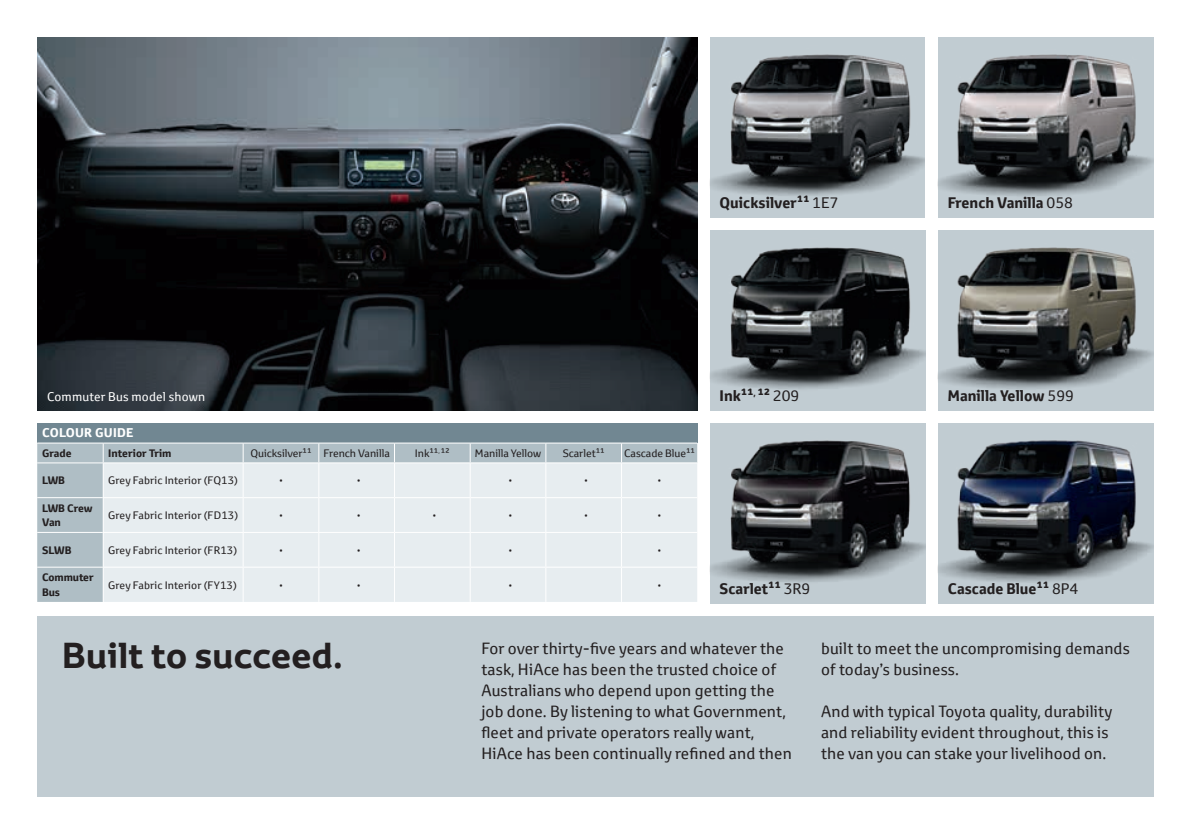
<style>
.page{position:relative;width:1191px;height:834px;background:#fff}
.page>*{position:absolute;margin:0;border:0;box-sizing:border-box;transform-origin:0 0}
.Heading_White{font:700 35px "Toyota Display";color:#231f20}
.Multi-Column_Body_Bl{font:15.75px/21px "Toyota Text";letter-spacing:.01em;color:#231f20}
.t1{font:700 14.88px "Toyota Text";color:#231f20}
.Model_Shown_Notation{font:12.25px "Toyota Text";letter-spacing:.015em;color:#fff}
.Colour_Guide_Heading{font:700 12.25px "Toyota Text";letter-spacing:.015em;color:#fff}
.t2{font:10.5px "Toyota Text";letter-spacing:-.005em;color:#231f20}
.t3{font:700 10.5px/14.7px "Toyota Text";color:#231f20}
.s1{font-weight:400}
</style>
<div class="page">
<div style="left:37px;top:616px;width:1116px;height:180px;background:#c1ccd2"></div>
<img style="left:938px;top:230px;width:215px;height:180px">
<img style="left:709px;top:230px;width:216px;height:180px">
<img style="left:938px;top:37px;width:215px;height:180px">
<img style="left:709px;top:37px;width:215px;height:181px">
<img style="left:709px;top:423px;width:216px;height:180px">
<img style="left:938px;top:423px;width:215px;height:180px">
<img style="left:37px;top:37px;width:660px;height:373px">
<div style="left:37px;top:423px;width:660px;height:20px;background:#718792"></div>
<div style="left:37px;top:443px;width:660px;height:158px;background:#afbec5"></div>
<div style="left:104px;top:463px;width:593px;height:138px;background:#e7edf0"></div>
<hr style="left:37px;top:442px;width:66px;height:1px;background:#fff">
<svg style="left:103px;top:443px;width:1px;height:19px"></svg>
<hr style="left:103px;top:442px;width:140px;height:1px;background:#fff">
<svg style="left:243px;top:443px;width:1px;height:19px"></svg>
<hr style="left:243px;top:442px;width:76px;height:1px;background:#fff">
<svg style="left:318px;top:443px;width:1px;height:19px"></svg>
<hr style="left:319px;top:442px;width:75px;height:1px;background:#fff">
<svg style="left:394px;top:443px;width:1px;height:19px"></svg>
<svg style="left:470px;top:443px;width:1px;height:19px"></svg>
<hr style="left:394px;top:442px;width:76px;height:1px;background:#fff">
<hr style="left:470px;top:442px;width:76px;height:1px;background:#fff">
<svg style="left:545px;top:443px;width:1px;height:19px"></svg>
<hr style="left:546px;top:442px;width:75px;height:1px;background:#fff">
<svg style="left:621px;top:443px;width:1px;height:19px"></svg>
<hr style="left:621px;top:442px;width:76px;height:1px;background:#fff">
<hr style="left:37px;top:462px;width:66px;height:1px;background:#fff">
<hr style="left:103px;top:462px;width:140px;height:1px;background:#fff">
<hr style="left:243px;top:462px;width:76px;height:1px;background:#fff">
<hr style="left:319px;top:462px;width:75px;height:1px;background:#fff">
<hr style="left:394px;top:462px;width:76px;height:1px;background:#fff">
<hr style="left:470px;top:462px;width:76px;height:1px;background:#fff">
<hr style="left:546px;top:462px;width:75px;height:1px;background:#fff">
<hr style="left:621px;top:462px;width:76px;height:1px;background:#fff">
<hr style="left:103px;top:532px;width:1px;height:34px;background:#fff">
<hr style="left:243px;top:532px;width:1px;height:34px;background:#fff">
<hr style="left:318px;top:532px;width:1px;height:34px;background:#fff">
<hr style="left:394px;top:532px;width:1px;height:34px;background:#fff">
<hr style="left:470px;top:532px;width:1px;height:34px;background:#fff">
<hr style="left:545px;top:532px;width:1px;height:34px;background:#fff">
<hr style="left:621px;top:532px;width:1px;height:34px;background:#fff">
<hr style="left:103px;top:566px;width:140px;height:1px;background:#fff">
<hr style="left:243px;top:566px;width:76px;height:1px;background:#fff">
<hr style="left:319px;top:566px;width:75px;height:1px;background:#fff">
<hr style="left:394px;top:566px;width:76px;height:1px;background:#fff">
<hr style="left:470px;top:566px;width:76px;height:1px;background:#fff">
<hr style="left:546px;top:566px;width:75px;height:1px;background:#fff">
<hr style="left:621px;top:566px;width:76px;height:1px;background:#fff">
<hr style="left:103px;top:497px;width:140px;height:1px;background:#fff">
<hr style="left:243px;top:497px;width:76px;height:1px;background:#fff">
<hr style="left:319px;top:497px;width:75px;height:1px;background:#fff">
<hr style="left:394px;top:497px;width:76px;height:1px;background:#fff">
<hr style="left:470px;top:497px;width:76px;height:1px;background:#fff">
<hr style="left:546px;top:497px;width:75px;height:1px;background:#fff">
<hr style="left:621px;top:497px;width:76px;height:1px;background:#fff">
<hr style="left:103px;top:532px;width:140px;height:1px;background:#fff">
<hr style="left:243px;top:532px;width:76px;height:1px;background:#fff">
<hr style="left:319px;top:532px;width:75px;height:1px;background:#fff">
<hr style="left:394px;top:532px;width:76px;height:1px;background:#fff">
<hr style="left:470px;top:532px;width:76px;height:1px;background:#fff">
<hr style="left:546px;top:532px;width:75px;height:1px;background:#fff">
<hr style="left:621px;top:532px;width:76px;height:1px;background:#fff">
<hr style="left:103px;top:463px;width:1px;height:34px;background:#fff">
<hr style="left:243px;top:463px;width:1px;height:34px;background:#fff">
<hr style="left:318px;top:463px;width:1px;height:34px;background:#fff">
<hr style="left:394px;top:463px;width:1px;height:34px;background:#fff">
<hr style="left:470px;top:463px;width:1px;height:34px;background:#fff">
<hr style="left:545px;top:463px;width:1px;height:34px;background:#fff">
<hr style="left:621px;top:463px;width:1px;height:34px;background:#fff">
<hr style="left:103px;top:498px;width:1px;height:34px;background:#fff">
<hr style="left:243px;top:498px;width:1px;height:34px;background:#fff">
<hr style="left:318px;top:498px;width:1px;height:34px;background:#fff">
<hr style="left:394px;top:498px;width:1px;height:34px;background:#fff">
<hr style="left:470px;top:498px;width:1px;height:34px;background:#fff">
<hr style="left:545px;top:498px;width:1px;height:34px;background:#fff">
<hr style="left:621px;top:498px;width:1px;height:34px;background:#fff">
<hr style="left:243px;top:567px;width:1px;height:34px;background:#fff">
<hr style="left:318px;top:567px;width:1px;height:34px;background:#fff">
<hr style="left:394px;top:567px;width:1px;height:34px;background:#fff">
<hr style="left:470px;top:567px;width:1px;height:34px;background:#fff">
<hr style="left:545px;top:567px;width:1px;height:34px;background:#fff">
<hr style="left:621px;top:567px;width:1px;height:34px;background:#fff">
<hr style="left:37px;top:497px;width:66px;height:1px;background:#fff">
<hr style="left:37px;top:532px;width:66px;height:1px;background:#fff">
<hr style="left:37px;top:566px;width:66px;height:1px;background:#fff">
<hr style="left:103px;top:567px;width:1px;height:34px;background:#fff">
<p class="t1" style="left:719px;top:192px;width:120px">Quicksilver11 <span class="s1">1E7</span></p>
<p class="Model_Shown_Notation" style="left:47px;top:388px;width:160px">Commuter Bus model shown</p>
<p class="Model_Shown_Notation" style="left:35px;top:388px;width:119px">Kakadu model shown</p>
<p class="Colour_Guide_Heading" style="left:42px;top:425px;width:92px">COLOUR GUIDE</p>
<p class="t3" style="left:42px;top:445px;width:31px">Grade</p>
<p class="t3" style="left:108px;top:445px;width:65px">Interior Trim</p>
<p class="t2" style="left:250px;top:446px;width:63px">Quicksilver11</p>
<p class="t2" style="left:323px;top:446px;width:68px">French Vanilla</p>
<p class="t2" style="left:415px;top:446px;width:36px">Ink11<sup>,</sup> 12</p>
<p class="t2" style="left:475px;top:446px;width:68px">Manilla Yellow</p>
<p class="t2" style="left:562px;top:446px;width:44px">Scarlet11</p>
<p class="t2" style="left:624px;top:446px;width:72px">Cascade Blue11</p>
<p class="t3" style="left:42px;top:473px;width:24px">LWB</p>
<p class="t2" style="left:108px;top:473px;width:131px">Grey Fabric Interior (FQ13)</p>
<p class="t2" style="left:278px;top:473px;width:7px">•</p>
<p class="t2" style="left:356px;top:473px;width:7px">•</p>
<p class="t2" style="left:507px;top:473px;width:7px">•</p>
<p class="t2" style="left:583px;top:473px;width:7px">•</p>
<p class="t2" style="left:657px;top:473px;width:7px">•</p>
<p class="t3" style="left:42px;top:500px;width:52px">LWB Crew<br>Van</p>
<p class="t2" style="left:108px;top:508px;width:132px">Grey Fabric Interior (FD13)</p>
<p class="t2" style="left:278px;top:508px;width:7px">•</p>
<p class="t2" style="left:356px;top:508px;width:7px">•</p>
<p class="t2" style="left:432px;top:508px;width:7px">•</p>
<p class="t2" style="left:507px;top:508px;width:7px">•</p>
<p class="t2" style="left:583px;top:508px;width:7px">•</p>
<p class="t2" style="left:657px;top:508px;width:7px">•</p>
<p class="t3" style="left:42px;top:542px;width:31px">SLWB</p>
<p class="t2" style="left:108px;top:543px;width:131px">Grey Fabric Interior (FR13)</p>
<p class="t2" style="left:278px;top:543px;width:7px">•</p>
<p class="t2" style="left:356px;top:543px;width:7px">•</p>
<p class="t2" style="left:507px;top:543px;width:7px">•</p>
<p class="t2" style="left:657px;top:543px;width:7px">•</p>
<p class="t3" style="left:42px;top:570px;width:53px">Commuter<br>Bus</p>
<p class="t2" style="left:108px;top:578px;width:130px">Grey Fabric Interior (FY13)</p>
<p class="t2" style="left:278px;top:578px;width:7px">•</p>
<p class="t2" style="left:356px;top:578px;width:7px">•</p>
<p class="t2" style="left:507px;top:578px;width:7px">•</p>
<p class="t2" style="left:657px;top:578px;width:7px">•</p>
<p class="t1" style="left:719px;top:385px;width:81px">Ink11<sup>,</sup> 12 <span class="s1">209</span></p>
<p class="t1" style="left:719px;top:578px;width:92px">Scarlet11 <span class="s1">3R9</span></p>
<p class="t1" style="left:947px;top:192px;width:127px">French Vanilla <span class="s1">058</span></p>
<p class="t1" style="left:947px;top:385px;width:128px">Manilla Yellow <span class="s1">599</span></p>
<p class="t1" style="left:947px;top:578px;width:132px">Cascade Blue11 <span class="s1">8P4</span></p>
<p class="Heading_White" style="left:62px;top:630px;width:282px">Built to succeed.</p>
<p class="Multi-Column_Body_Bl" style="left:481px;top:637px;width:312px">For over thirty-five years and whatever the task, HiAce has been the trusted choice of Australians who depend upon getting the job done. By listening to what Government, fleet and private operators really want, HiAce has been continually refined and then</p>
<p class="Multi-Column_Body_Bl" style="left:821px;top:637px;width:310px">built to meet the uncompromising demands of today’s business.</p>
<p class="Multi-Column_Body_Bl" style="left:821px;top:700px;width:293px">And with typical Toyota quality, durability and reliability evident throughout, this is the van you can stake your livelihood on.</p>
</div>
